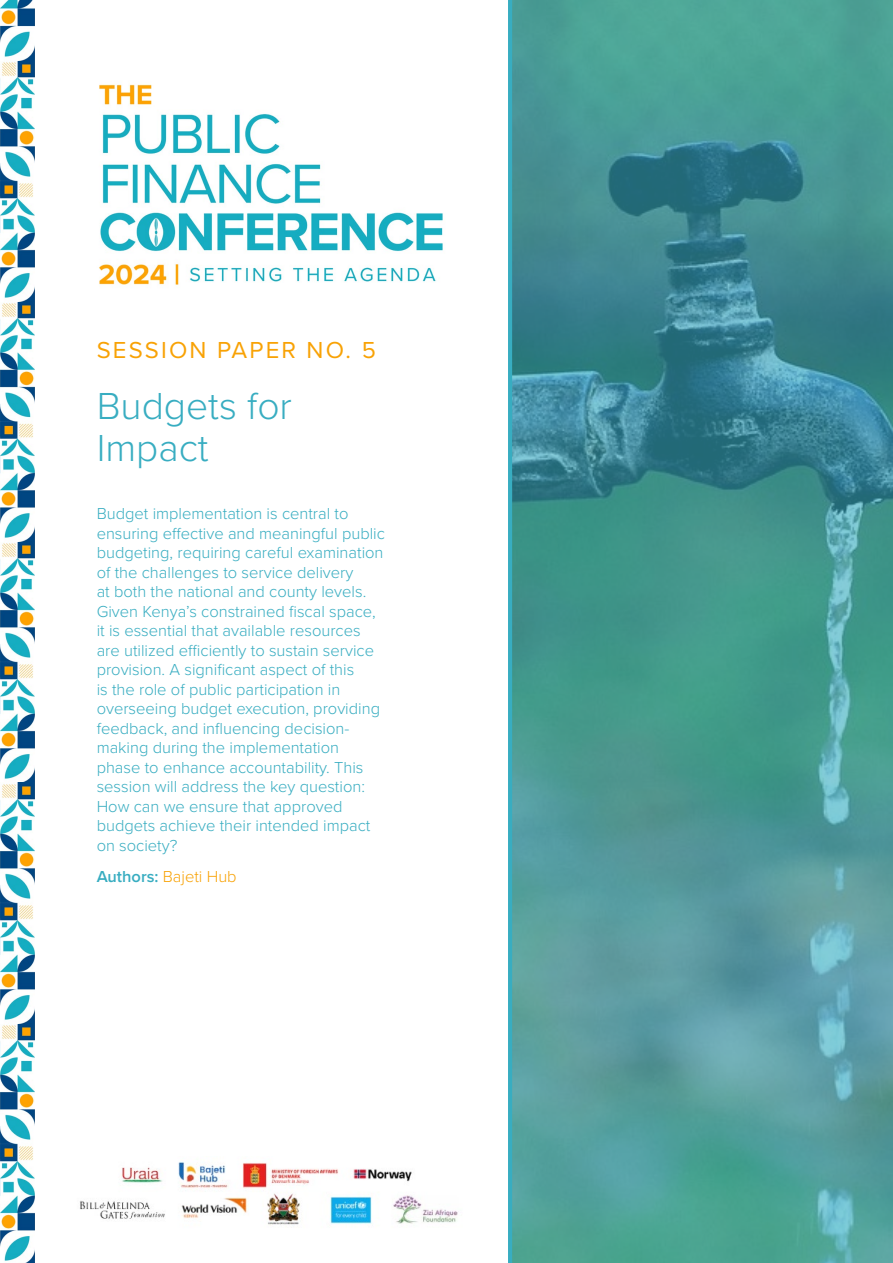
<style>
.page{position:relative;width:893px;height:1263px;background:#fff}
.page>*{position:absolute;margin:0;border:0;box-sizing:border-box;transform-origin:0 0}
.t1{font:300 39px/42.2px "Proxima Nova";color:#38adc1}
.t2{font:24px "Proxima Nova";letter-spacing:.09em;color:#f8a205}
.t3{font:300 16.5px/19.5px "Proxima Nova";color:#38adc1}
.t4{font:300 16.5px "Proxima Nova";color:#f8a205}
.s1{font-weight:600;color:#38adc1}
</style>
<div class="page">
<img style="left:99px;top:84px;width:344px;height:201px">
<img style="left:0;top:0;width:34px;height:1263px">
<hr style="left:508px;top:0;width:4px;height:1263px;background:#38adc1">
<img style="left:80px;top:1162px;width:378px;height:63px">
<svg style="left:512px;top:0;width:381px;height:1263px;background:#499595"></svg>
<h2 class="t2" style="left:97px;top:332px;width:281px">SESSION PAPER NO. 5</h2>
<h1 class="t1" style="left:97px;top:383px;width:197px">Budgets for<br>Impact</h1>
<p class="t3" style="left:97px;top:503px;width:290px">Budget implementation is central to ensuring effective and meaningful public budgeting, requiring careful examination of the challenges to service delivery<br>at both the national and county levels.<br>Given Kenya’s constrained fiscal space, it is essential that available resources are utilized efficiently to sustain service provision. A significant aspect of this<br>is the role of public participation in overseeing budget execution, providing feedback, and influencing decision&shy;making during the implementation phase to enhance accountability. This session will address the key question:<br>How can we ensure that approved budgets achieve their intended impact on society?</p>
<p class="t4" style="left:97px;top:864px;width:142px"><span class="s1">Authors:</span> Bajeti Hub</p>
</div>
